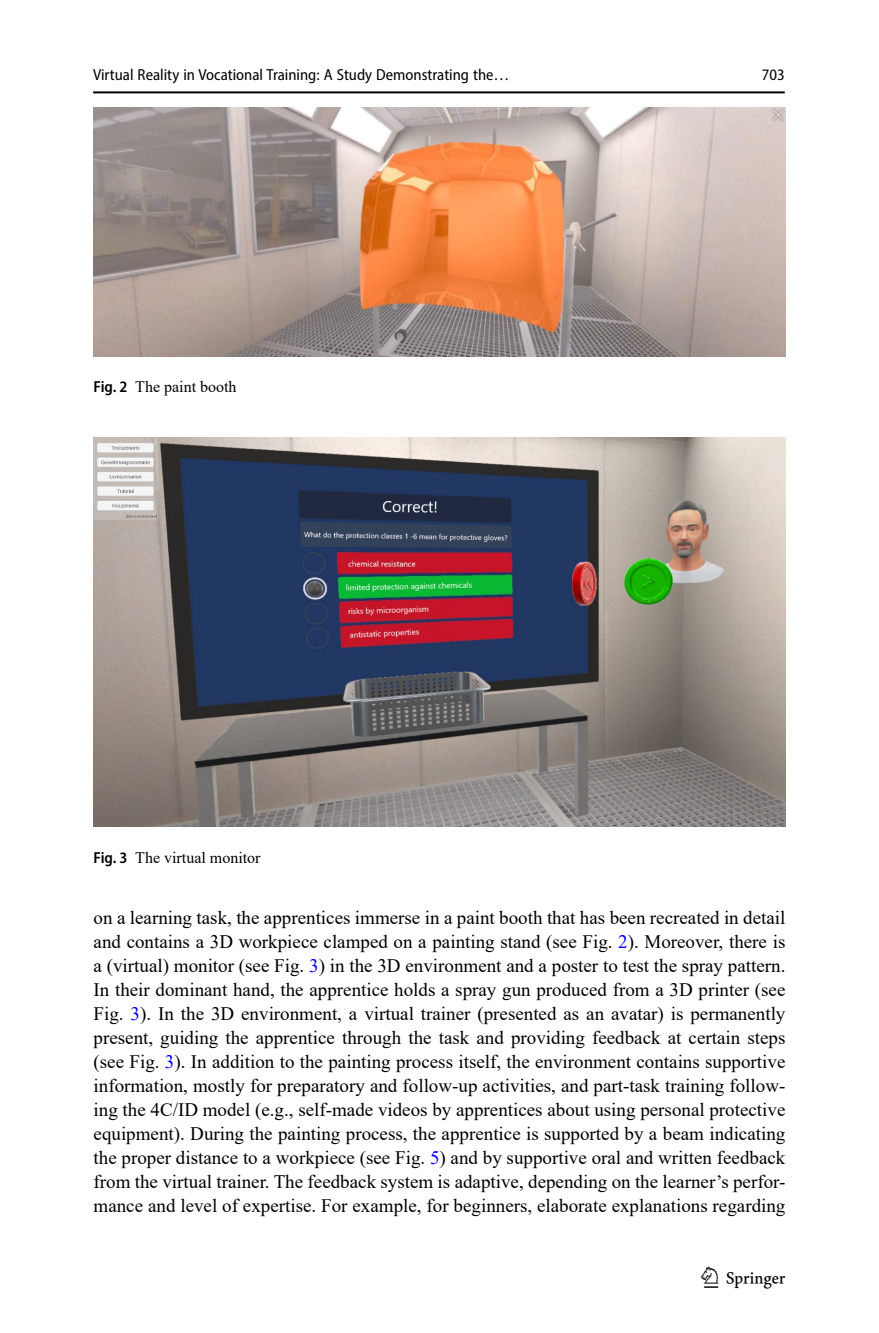
<style>
.page{position:relative;width:879px;height:1333px;background:#fff}
.page>*{position:absolute;margin:0;border:0;box-sizing:border-box;transform-origin:0 0}
.t1{font:30px "Springnew";color:#000}
.Body_Text{font:19px/24px "Times New Roman";color:#000;text-align:justify}
.t2{font:semi-condensed 16px "Myriad Pro";color:#000}
.Figure_Caption{font:16px "Times New Roman";color:#000}
.s1{font-family:"Myriad Pro";font-weight:600;font-stretch:semi-condensed}
.s2{color:#00f}
</style>
<div class="page">
<hr style="left:93px;top:91px;width:692px;height:2px;background:#000">
<img style="left:94px;top:437px;width:691px;height:389px">
<img style="left:94px;top:108px;width:691px;height:248px">
<p class="t2" style="left:93px;top:65px;width:418px">Virtual Reality in Vocational Training: A Study Demonstrating the…</p>
<p class="Figure_Caption" style="left:94px;top:375px;width:145px"><span class="s1">Fig. 2</span> The paint booth</p>
<p class="Figure_Caption" style="left:94px;top:846px;width:169px"><span class="s1">Fig. 3</span> The virtual monitor</p>
<p class="t2" style="left:762px;top:65px;width:24px">703</p>
<p class="Body_Text" style="left:94px;top:905px;width:693px">on a learning task, the apprentices immerse in a paint booth that has been recreated in detail and contains a 3D workpiece clamped on a painting stand (see Fig. <span class="s2">2</span>). Moreover, there is a (virtual) monitor (see Fig. <span class="s2">3</span>) in the 3D environment and a poster to test the spray pattern.<br>In their dominant hand, the apprentice holds a spray gun produced from a 3D printer (see Fig. <span class="s2">3</span>). In the 3D environment, a virtual trainer (presented as an avatar) is permanently present, guiding the apprentice through the task and providing feedback at certain steps (see Fig. <span class="s2">3</span>). In addition to the painting process itself, the environment contains supportive information, mostly for preparatory and follow-up activities, and part-task training follow&shy;ing the 4C/ID model (e.g., self-made videos by apprentices about using personal protective equipment). During the painting process, the apprentice is supported by a beam indicating the proper distance to a workpiece (see Fig. <span class="s2">5</span>) and by supportive oral and written feedback from the virtual trainer. The feedback system is adaptive, depending on the learner’s perfor&shy;mance and level of expertise. For example, for beginners, elaborate explanations regarding</p>
<h1 class="t1" style="left:704px;top:1260px;width:83px">1 3</h1>
</div>
